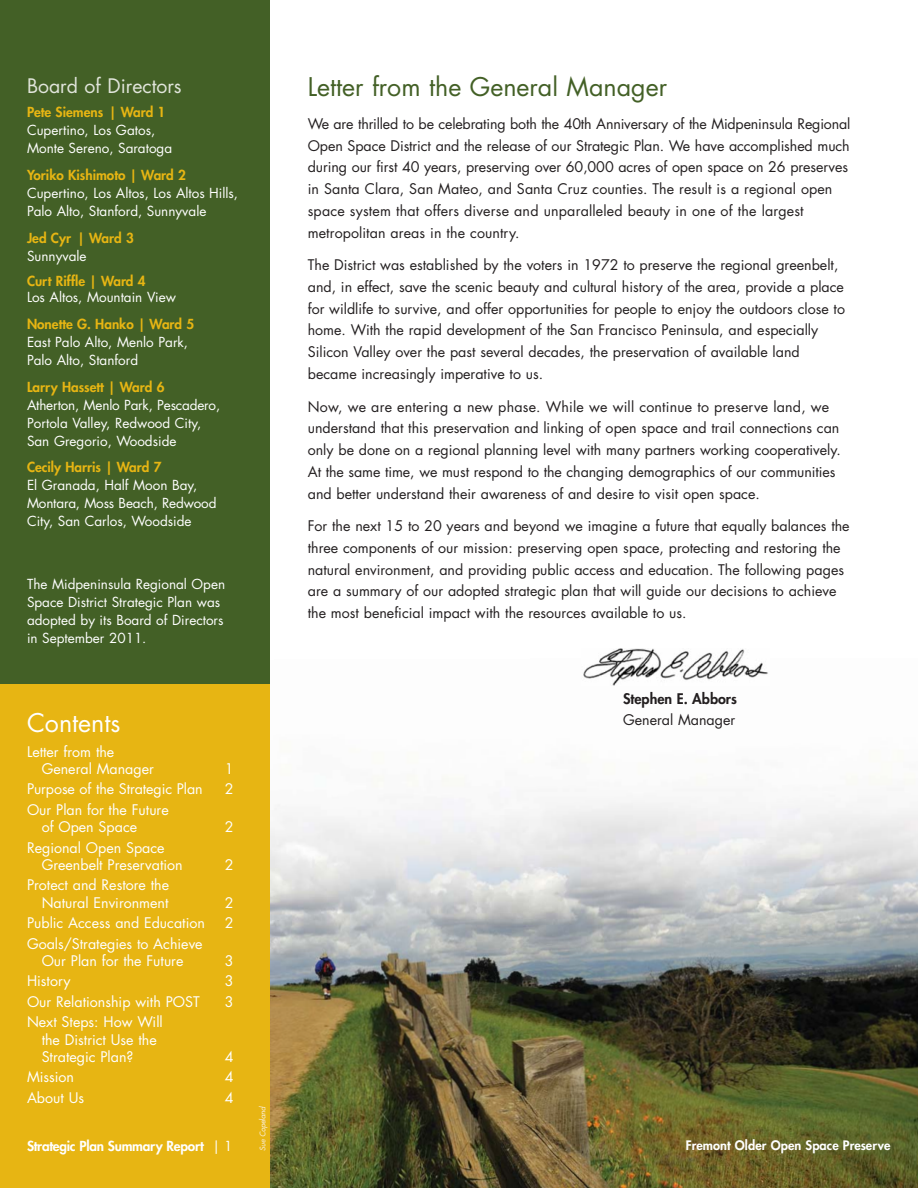
<style>
.page{position:relative;width:918px;height:1188px;background:#fff}
.page>*{position:absolute;margin:0;border:0;box-sizing:border-box;transform-origin:0 0}
.t1{font:25.05px "Futura";color:#436026}
.t2{font:25.05px "Futura";color:#fff}
.t3{font:19.5px "Futura";color:#e1e5db}
.t4{font:14.25px/21.8px "Futura";color:#231f20}
.t5{font:14.25px/17.2px "Futura";color:#fff}
.t6{font:800 14.25px "Futura";color:#231f20}
.t7{font:13.5px/18px "Futura";color:#fff}
.t8{font:800 13.5px "Futura";color:#e7b513}
.t9{font:800 13.5px "Futura";letter-spacing:-.02em;color:#fff}
.t10{font:800 12.75px "Futura";letter-spacing:.005em;color:#fff}
.t11{font:italic 7.5px "Futura";color:#faeed7}
.s1{font-weight:400}
.s2{color:#f9eacb}
</style>
<div class="page">
<img style="left:270px;top:778px;width:648px;height:410px">
<div style="left:0;top:0;width:270px;height:740px;background:#436026"></div>
<div style="left:0;top:684px;width:270px;height:504px;background:#e7b513"></div>
<img style="left:583px;top:648px;width:185px;height:38px">
<h2 class="t3" style="left:27px;top:77px;width:156px">Board of Directors</h2>
<p class="t8" style="left:27px;top:106px;width:140px">Pete Siemens | Ward 1</p>
<p class="t7" style="left:27px;top:122px;width:147px">Cupertino, Los Gatos,<br>Monte Sereno, Saratoga</p>
<p class="t8" style="left:27px;top:168px;width:160px">Yoriko Kishimoto | Ward 2</p>
<p class="t7" style="left:27px;top:185px;width:213px">Cupertino, Los Altos, Los Altos Hills,<br>Palo Alto, Stanford, Sunnyvale</p>
<p class="t8" style="left:27px;top:231px;width:108px">Jed Cyr | Ward 3</p>
<p class="t7" style="left:27px;top:248px;width:61px">Sunnyvale</p>
<p class="t8" style="left:27px;top:274px;width:120px">Curt Riffle | Ward 4</p>
<p class="t7" style="left:27px;top:289px;width:150px">Los Altos, Mountain View</p>
<p class="t8" style="left:27px;top:317px;width:169px">Nonette G. Hanko | Ward 5</p>
<p class="t7" style="left:27px;top:334px;width:163px">East Palo Alto, Menlo Park,<br>Palo Alto, Stanford</p>
<p class="t8" style="left:27px;top:380px;width:139px">Larry Hassett | Ward 6</p>
<p class="t7" style="left:27px;top:397px;width:195px">Atherton, Menlo Park, Pescadero,<br>Portola Valley, Redwood City,<br>San Gregorio, Woodside</p>
<p class="t8" style="left:27px;top:461px;width:136px">Cecily Harris | Ward 7</p>
<p class="t7" style="left:27px;top:477px;width:191px">El Granada, Half Moon Bay,<br>Montara, Moss Beach, Redwood<br>City, San Carlos, Woodside</p>
<p class="t7" style="left:27px;top:576px;width:200px">The Midpeninsula Regional Open<br>Space District Strategic Plan was adopted by its Board of Directors in September 2011.</p>
<h1 class="t1" style="left:308px;top:76px;width:361px">Letter from the General Manager</h1>
<p class="t4" style="left:308px;top:114px;width:544px">We are thrilled to be celebrating both the 40th Anniversary of the Midpeninsula Regional Open Space District and the release of our Strategic Plan. We have accomplished much during our first 40 years, preserving over 60,000 acres of open space on 26 preserves in Santa Clara, San Mateo, and Santa Cruz counties. The result is a regional open space system that offers diverse and unparalleled beauty in one of the largest metropolitan areas in the country.</p>
<p class="t4" style="left:308px;top:255px;width:539px">The District was established by the voters in 1972 to preserve the regional greenbelt, and, in effect, save the scenic beauty and cultural history of the area, provide a place for wildlife to survive, and offer opportunities for people to enjoy the outdoors close to home. With the rapid development of the San Francisco Peninsula, and especially Silicon Valley over the past several decades, the preservation of available land became increasingly imperative to us.</p>
<p class="t4" style="left:308px;top:397px;width:535px">Now, we are entering a new phase. While we will continue to preserve land, we understand that this preservation and linking of open space and trail connections can only be done on a regional planning level with many partners working cooperatively.<br>At the same time, we must respond to the changing demographics of our communities and better understand their awareness of and desire to visit open space.</p>
<p class="t4" style="left:308px;top:516px;width:543px">For the next 15 to 20 years and beyond we imagine a future that equally balances the three components of our mission: preserving open space, protecting and restoring the natural environment, and providing public access and education. The following pages are a summary of our adopted strategic plan that will guide our decisions to achieve the most beneficial impact with the resources available to us.</p>
<p class="t6" style="left:623px;top:692px;width:115px">Stephen E. Abbors</p>
<h1 class="t2" style="left:27px;top:711px;width:95px">Contents</h1>
<p class="t4" style="left:623px;top:711px;width:114px">General Manager</p>
<p class="t5" style="left:42px;top:744px;width:114px;text-indent:-15px">Letter from the<br>General Manager</p>
<p class="t5" style="left:225px;top:761px;width:10px">1</p>
<p class="t5" style="left:27px;top:782px;width:177px">Purpose of the Strategic Plan</p>
<p class="t5" style="left:225px;top:782px;width:10px">2</p>
<p class="t5" style="left:42px;top:802px;width:129px;text-indent:-15px">Our Plan for the Future of Open Space</p>
<p class="t5" style="left:225px;top:820px;width:10px">2</p>
<p class="t5" style="left:42px;top:840px;width:143px;text-indent:-15px">Regional Open Space<br>Greenbelt Preservation</p>
<p class="t5" style="left:27px;top:878px;width:144px;text-align:right">Protect and Restore the<br>Natural Environment</p>
<p class="t5" style="left:225px;top:857px;width:10px">2</p>
<p class="t5" style="left:225px;top:895px;width:10px">2</p>
<p class="t5" style="left:27px;top:915px;width:179px">Public Access and Education</p>
<p class="t5" style="left:225px;top:915px;width:10px">2</p>
<p class="t5" style="left:27px;top:936px;width:177px;text-align:center">Goals/Strategies to Achieve<br>Our Plan for the Future</p>
<p class="t5" style="left:225px;top:953px;width:10px">3</p>
<p class="t5" style="left:27px;top:974px;width:45px">History</p>
<p class="t5" style="left:225px;top:974px;width:10px">3</p>
<p class="t5" style="left:27px;top:994px;width:174px">Our Relationship with POST</p>
<p class="t5" style="left:225px;top:994px;width:10px">3</p>
<p class="t5" style="left:42px;top:1015px;width:123px;text-indent:-15px">Next Steps: How Will the District Use the<br>Strategic Plan?</p>
<p class="t5" style="left:225px;top:1049px;width:10px">4</p>
<p class="t5" style="left:27px;top:1070px;width:49px">Mission</p>
<p class="t5" style="left:225px;top:1070px;width:10px">4</p>
<p class="t5" style="left:27px;top:1090px;width:59px">About Us</p>
<p class="t5" style="left:225px;top:1090px;width:10px">4</p>
<p class="t9" style="left:27px;top:1139px;width:207px">Strategic Plan Summary Report <span class="s1">| 1</span></p>
<p class="t11" style="left:259px;top:1151px;width:46px;rotate:-90deg"><span class="s2">Sue</span> Copeland</p>
<p class="t10" style="left:686px;top:1139px;width:206px">Fremont Older Open Space Preserve</p>
</div>
